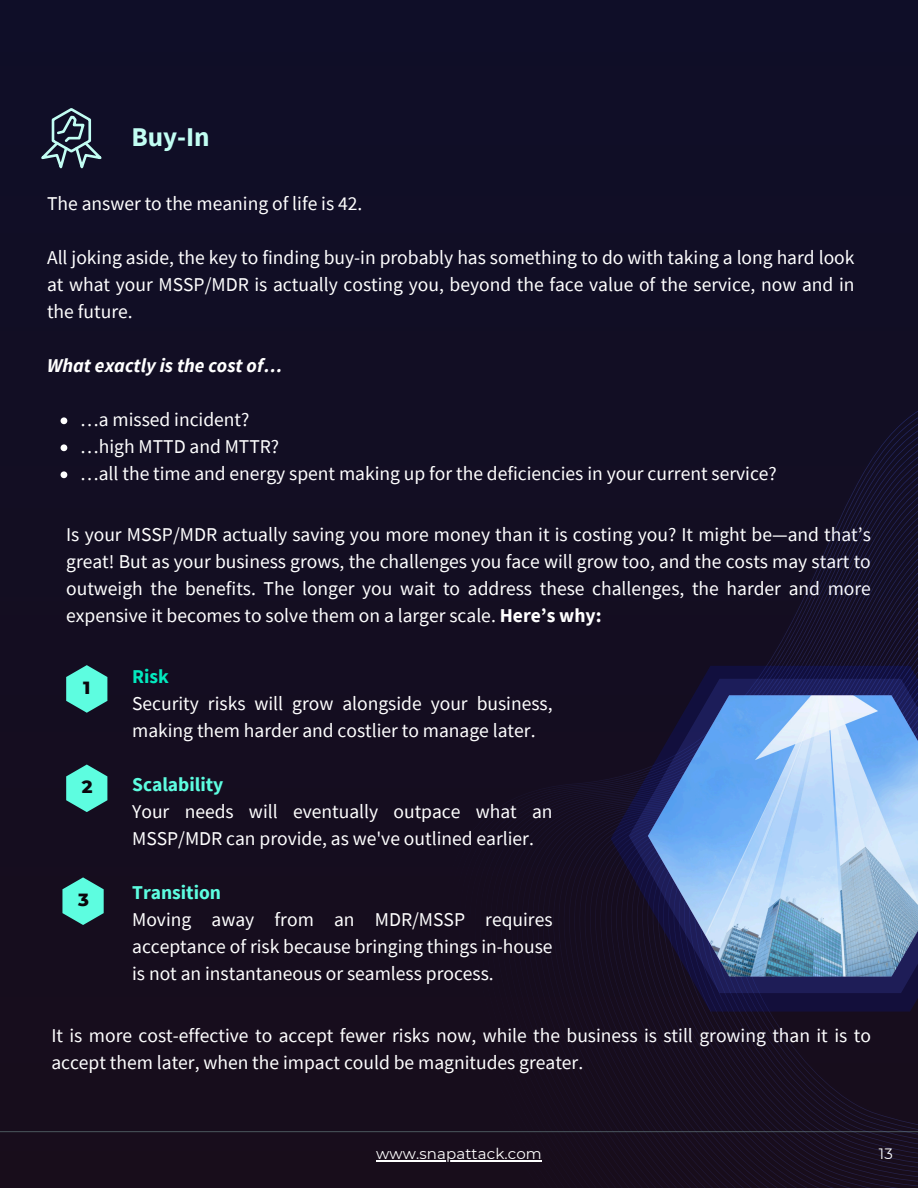
<style>
.page{position:relative;width:918px;height:1188px;background:#120e24}
.page>*{position:absolute;margin:0;border:0;box-sizing:border-box;transform-origin:0 0}
.t1{font:700 27px "Source Sans Pro";color:#c2fef3}
.t2{font:19.5px/27px "Source Sans Pro";color:#fff}
.t3{font:italic 700 19.5px "Source Sans Pro";color:#fff}
.t4{font:800 18px "Montserrat";color:#0b070d}
.t5{font:15px "Montserrat";letter-spacing:.01em;color:#fff}
.s1{font-weight:700}
.s2{font-weight:700;color:#02e9be}
.s3{font-weight:700;color:#5dfde0}
</style>
<div class="page">
<svg style="left:66px;top:665px;width:41px;height:47px"></svg>
<svg style="left:66px;top:765px;width:41px;height:47px"></svg>
<svg style="left:62px;top:877px;width:42px;height:48px"></svg>
<hr style="left:0;top:1131px;width:918px;height:1px;background:#c2fef3">
<svg style="left:61px;top:417px;width:6px;height:7px"></svg>
<svg style="left:61px;top:444px;width:6px;height:7px"></svg>
<svg style="left:61px;top:471px;width:6px;height:7px"></svg>
<svg style="left:41px;top:108px;width:61px;height:60px"></svg>
<svg style="left:353px;top:411px;width:565px;height:777px"></svg>
<svg style="left:611px;top:666px;width:307px;height:346px"></svg>
<svg style="left:629px;top:679px;width:289px;height:314px"></svg>
<img style="left:648px;top:695px;width:270px;height:282px">
<h3 class="t1" style="left:131px;top:120px;width:80px">Buy-In</h3>
<h3 class="t2" style="left:47px;top:190px;width:317px">The answer to the meaning of life is 42.</h3>
<h2 class="t2" style="left:47px;top:244px;width:809px;text-align:justify">All joking aside, the key to finding buy-in probably has something to do with taking a long hard look at what your MSSP/MDR is actually costing you, beyond the face value of the service, now and in the future.</h2>
<p class="t3" style="left:47px;top:353px;width:237px">What exactly is the cost of…</p>
<p class="t2" style="left:80px;top:406px;width:171px">…a missed incident?</p>
<p class="t2" style="left:80px;top:433px;width:200px">…high MTTD and MTTR?</p>
<p class="t2" style="left:80px;top:460px;width:698px">…all the time and energy spent making up for the deficiencies in your current service?</p>
<p class="t2" style="left:66px;top:520px;width:806px;text-align:justify">Is your MSSP/MDR actually saving you more money than it is costing you? It might be—and that’s great! But as your business grows, the challenges you face will grow too, and the costs may start to outweigh the benefits. The longer you wait to address these challenges, the harder and more expensive it becomes to solve them on a larger scale. <span class="s1">Here’s why:</span></p>
<p class="t4" style="left:83px;top:677px;width:9px">1</p>
<p class="t4" style="left:82px;top:776px;width:12px">2</p>
<h3 class="t4" style="left:78px;top:889px;width:12px">3</h3>
<p class="t2" style="left:132px;top:663px;width:422px"><span class="s2">Risk<br></span>Security risks will grow alongside your business, making them harder and costlier to manage later.</p>
<p class="t2" style="left:132px;top:771px;width:422px"><span class="s3">Scalability<br></span>Your needs will eventually outpace what an<br>MSSP/MDR can provide, as we've outlined earlier.</p>
<p class="t2" style="left:132px;top:879px;width:422px"><span class="s3">Transition<br></span>Moving away from an MDR/MSSP requires acceptance of risk because bringing things in-house is not an instantaneous or seamless process.</p>
<p class="t2" style="left:51px;top:1021px;width:821px">It is more cost-effective to accept fewer risks now, while the business is still growing than it is to accept them later, when the impact could be magnitudes greater.</p>
<h1 class="t5" style="left:376px;top:1145px;width:167px">www.snapattack.com</h1>
<p class="t5" style="left:879px;top:1145px;width:16px">13</p>
</div>
